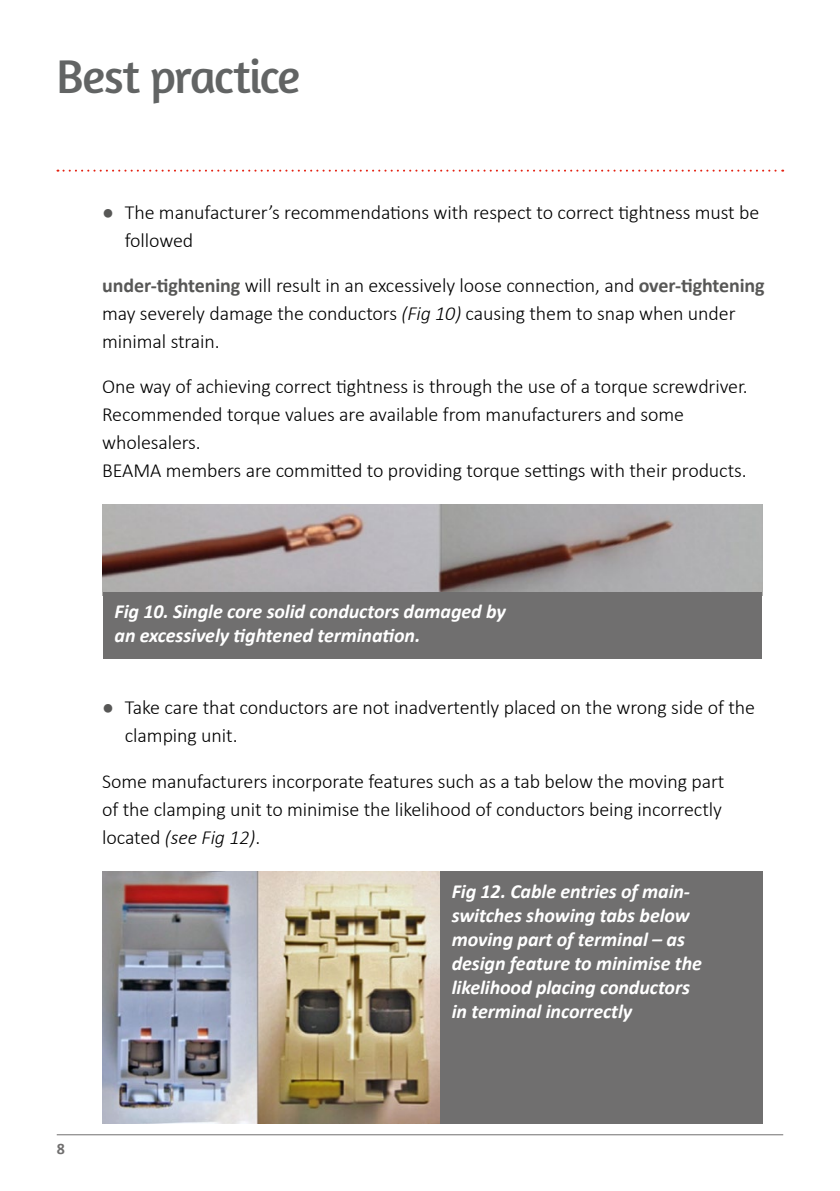
<style>
.page{position:relative;width:840px;height:1191px;background:#fff}
.page>*{position:absolute;margin:0;border:0;box-sizing:border-box;transform-origin:0 0}
.Section_start_span{font:48px "Amaranth";letter-spacing:-.035em;color:#626464}
.Body{font:300 20px/28px "Calibri";letter-spacing:-.005em;color:#000}
.Figure-Caption{font:italic 700 20px/24px "Calibri";letter-spacing:-.005em;color:#fff}
.t1{font:700 16px "Calibri";color:#706f6f}
.s1{font-weight:700;font-size:24px;color:#575756}
.s2{font-weight:700;color:#575756}
.s3{font-style:italic}
</style>
<div class="page">
<hr style="left:57px;top:1134px;width:725px;height:1px;background:#706f6f">
<svg style="left:57px;top:170px;width:725px;height:2px"></svg>
<img style="left:103px;top:504px;width:658px;height:88px">
<div style="left:103px;top:592px;width:658px;height:66px;background:#706f6f"></div>
<div style="left:440px;top:871px;width:322px;height:252px;background:#706f6f"></div>
<img style="left:102px;top:871px;width:337px;height:252px">
<p class="Section_start_span" style="left:56px;top:48px;width:245px">Best practice</p>
<p class="Body" style="left:125px;top:198px;width:635px;text-indent:-23px"><span class="s1">•</span> The manufacturer’s recommendations with respect to correct tightness must be followed</p>
<p class="Body" style="left:102px;top:271px;width:663px"><span class="s2">under-tightening</span> will result in an excessively loose connection, and <span class="s2">over-tightening </span>may severely damage the conductors <span class="s3">(Fig 10)</span> causing them to snap when under minimal strain.</p>
<p class="Body" style="left:102px;top:372px;width:646px">One way of achieving correct tightness is through the use of a torque screwdriver.<br>Recommended torque values are available from manufacturers and some wholesalers.<br>BEAMA members are committed to providing torque settings with their products.</p>
<p class="Figure-Caption" style="left:115px;top:598px;width:392px">Fig 10. Single core solid conductors damaged by an excessively tightened termination.</p>
<p class="Body" style="left:125px;top:693px;width:631px;text-indent:-23px"><span class="s1">•</span> Take care that conductors are not inadvertently placed on the wrong side of the clamping unit.</p>
<p class="Body" style="left:102px;top:766px;width:623px">Some manufacturers incorporate features such as a tab below the moving part of the clamping unit to minimise the likelihood of conductors being incorrectly located <span class="s3">(see Fig 12)</span>.</p>
<p class="t1" style="left:57px;top:1138px;width:10px">8</p>
<p class="Figure-Caption" style="left:451px;top:878px;width:251px">Fig 12. Cable entries of main&shy;switches showing tabs below moving part of terminal – as design feature to minimise the likelihood placing conductors in terminal incorrectly</p>
</div>
